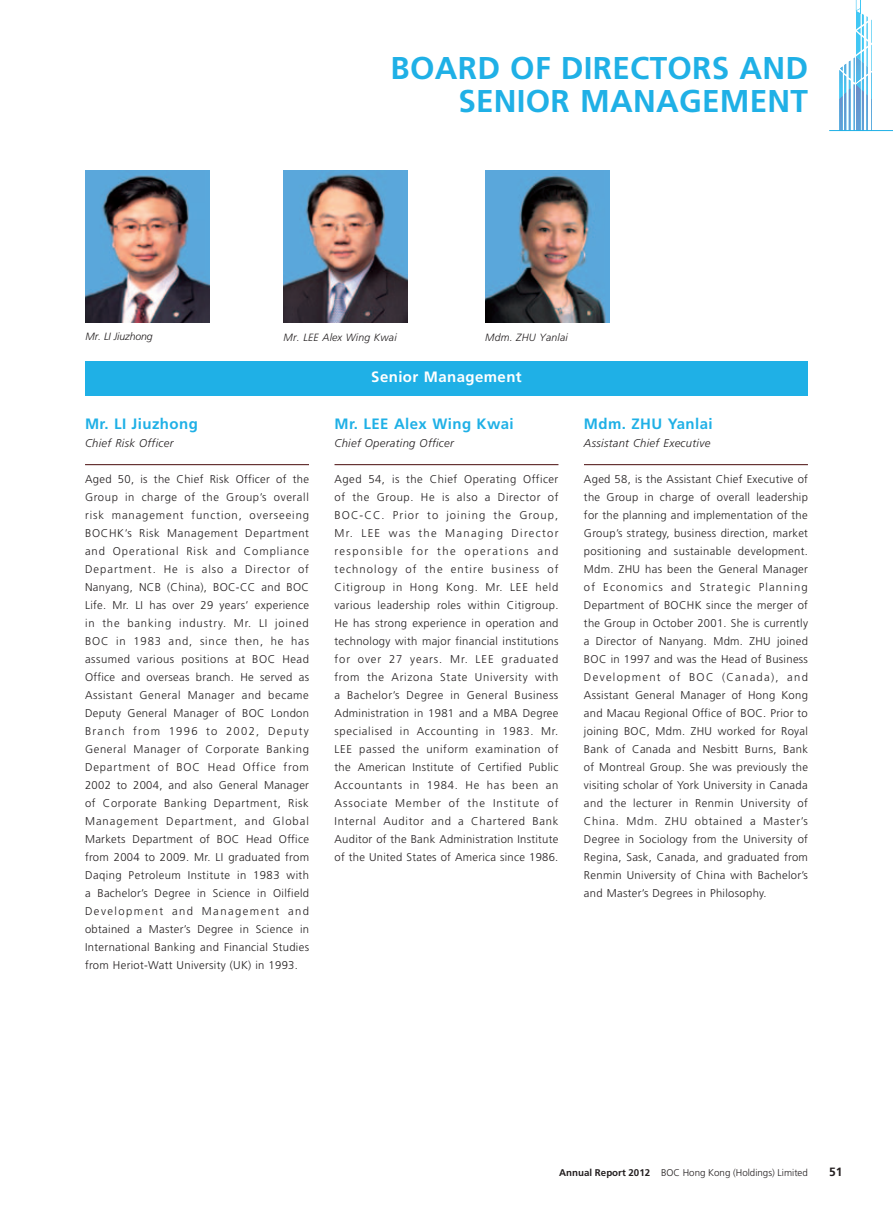
<style>
.page{position:relative;width:893px;height:1212px;background:#fff}
.page>*{position:absolute;margin:0;border:0;box-sizing:border-box;transform-origin:0 0}
.t1{font:700 31.5px/33px "Frutiger LT Std";letter-spacing:.01em;color:#1fb0e6;text-align:right}
.t2{font:700 15px "Frutiger LT Std";letter-spacing:.03em;color:#1fb0e6}
.t3{font:700 15px "Frutiger LT Std";letter-spacing:.03em;color:#fff}
.t4{font:700 12px "Frutiger LT Std";color:#231f20}
.t5{font:300 11.25px/18px "Frutiger LT Std";letter-spacing:.03em;color:#231f20;text-align:justify}
.t6{font:italic 300 11.25px "Frutiger LT Std";letter-spacing:.03em;color:#231f20}
.t7{font:italic 300 10.5px "Frutiger LT Std";letter-spacing:.02em;color:#231f20}
.t8{font:italic 300 10.5px "Frutiger LT Std";letter-spacing:-.01em;color:#231f20}
.t9{font:300 9.75px "Frutiger LT Std";color:#231f20}
.s1{font-weight:700}
</style>
<div class="page">
<svg style="left:839px;top:0;width:33px;height:130px"></svg>
<hr style="left:829px;top:130px;width:64px;height:1px;background:#1fb0e6">
<hr style="left:85px;top:464px;width:224px;height:1px;background:#673434">
<hr style="left:334px;top:464px;width:224px;height:1px;background:#673434">
<hr style="left:584px;top:464px;width:224px;height:1px;background:#673434">
<div style="left:85px;top:361px;width:723px;height:34px;background:#1fb0e6"></div>
<img style="left:284px;top:170px;width:124px;height:152px">
<img style="left:86px;top:170px;width:124px;height:152px">
<img style="left:485px;top:170px;width:124px;height:152px">
<h1 class="t1" style="left:391px;top:52px;width:419px">Board of Directors and<br>Senior Managem ent</h1>
<p class="t8" style="left:86px;top:331px;width:69px">Mr. LI Jiuzhong</p>
<p class="t7" style="left:284px;top:331px;width:115px">Mr. LEE Alex Wing Kwai</p>
<p class="t7" style="left:485px;top:331px;width:84px">Mdm. ZHU Yanlai</p>
<h2 class="t2" style="left:85px;top:415px;width:114px">M r. LI Jiuzhong</h2>
<p class="t6" style="left:85px;top:437px;width:90px">Chief Risk Officer</p>
<p class="t5" style="left:85px;top:470px;width:226px">Aged 50, is the Chief Risk Officer of the Group in charge of the Group’s overall risk management function, overseeing BOCHK’s Risk Management Department and Operational Risk and Compliance Department. He is also a Director of Nanyang, NCB (China), BOC-CC and BOC Life. Mr. LI has over 29 years’ experience in the banking industry. Mr. LI joined BOC in 1983 and, since then, he has assumed various positions at BOC Head Office and overseas branch. He served as Assistant General Manager and became Deputy General Manager of BOC London Branch from 1996 to 2002, Deputy General Manager of Corporate Banking Department of BOC Head Office from 2002 to 2004, and also General Manager of Corporate Banking Department, Risk Management Department, and Global Markets Department of BOC Head Office from 2004 to 2009. Mr. LI graduated from Daqing Petroleum Institute in 1983 with a Bachelor’s Degree in Science in Oilfield Development and Management and obtained a Master’s Degree in Science in International Banking and Financial Studies from Heriot-Watt University (UK) in 1993.</p>
<h2 class="t3" style="left:371px;top:368px;width:152px">Senior Management</h2>
<h2 class="t2" style="left:334px;top:415px;width:181px">M r. LEE Alex Wing Kwai</h2>
<p class="t6" style="left:334px;top:437px;width:121px">Chief Operating Officer</p>
<p class="t5" style="left:334px;top:470px;width:226px">Aged 54, is the Chief Operating Officer of the Group. He is also a Director of BOC-CC. Prior to joining the Group, Mr. LEE was the Managing Director responsible for the operations and technology of the entire business of Citigroup in Hong Kong. Mr. LEE held various leadership roles within Citigroup.<br>He has strong experience in operation and technology with major financial institutions for over 27 years. Mr. LEE graduated from the Arizona State University with a Bachelor’s Degree in General Business Administration in 1981 and a MBA Degree specialised in Accounting in 1983. Mr.<br>LEE passed the uniform examination of the American Institute of Certified Public Accountants in 1984. He has been an Associate Member of the Institute of Internal Auditor and a Chartered Bank Auditor of the Bank Administration Institute of the United States of America since 1986.</p>
<h2 class="t2" style="left:584px;top:415px;width:130px">Mdm. ZHU Yanlai</h2>
<p class="t6" style="left:584px;top:437px;width:128px">Assistant Chief Executive</p>
<p class="t5" style="left:584px;top:470px;width:226px">Aged 58, is the Assistant Chief Executive of the Group in charge of overall leadership for the planning and implementation of the Group’s strategy, business direction, market positioning and sustainable development.<br>Mdm. ZHU has been the General Manager of Economics and Strategic Planning Department of BOCHK since the merger of the Group in October 2001. She is currently a Director of Nanyang. Mdm. ZHU joined BOC in 1997 and was the Head of Business Development of BOC (Canada), and Assistant General Manager of Hong Kong and Macau Regional Office of BOC. Prior to joining BOC, Mdm. ZHU worked for Royal Bank of Canada and Nesbitt Burns, Bank of Montreal Group. She was previously the visiting scholar of York University in Canada and the lecturer in Renmin University of China. Mdm. ZHU obtained a Master’s Degree in Sociology from the University of Regina, Sask, Canada, and graduated from Renmin University of China with Bachelor’s and Master’s Degrees in Philosophy.</p>
<p class="t9" style="left:559px;top:1167px;width:250px"><span class="s1">Annual Report 2012</span> BOC Hong Kong (Holdings) Limited</p>
<p class="t4" style="left:829px;top:1164px;width:15px">51</p>
</div>
